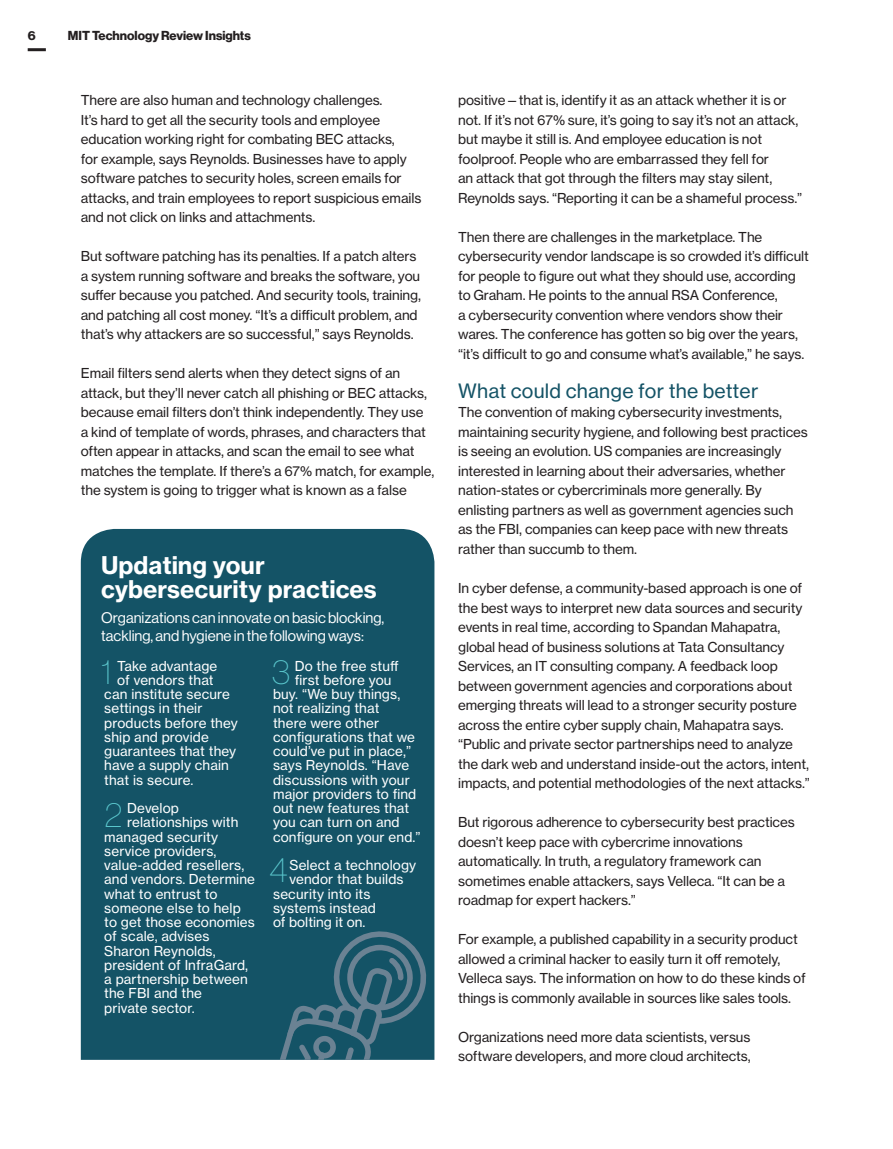
<style>
.page{position:relative;width:893px;height:1149px;background:#fff}
.page>*{position:absolute;margin:0;border:0;box-sizing:border-box;transform-origin:0 0}
.Callout{font:34.35px "N Haas Grotesk DS Std 25 Th";color:#5ac6cc}
.Key_Takeaways_Head{font:24px/24px "N Haas Grotesk TX Std 75 Bd";color:#fff}
.Feature_Subhead{font:19.5px "N Haas Grotesk TX Std 55 Rg";letter-spacing:.01em;color:#145366}
.Insights_cover_deck{font:15px/18px "N Haas Grotesk DS Std 55 Rg";color:#fff}
.Feature_Text_w_o_ind{font:13.5px/19.5px "N Haas Grotesk TX Std 55 Rg";letter-spacing:-.01em;color:#231f20}
.Key_Takeaways{font:13.5px "N Haas Grotesk TX Std 55 Rg";letter-spacing:.01em;color:#fff}
.t1{font:12.75px "N Haas Grotesk DS Std 75 Bd";color:#231f20}
</style>
<div class="page">
<hr style="left:28px;top:48px;width:18px;height:3px;background:#231f20">
<div style="left:81px;top:529px;width:353px;height:530px;background:#145366"></div>
<svg style="left:272px;top:926px;width:158px;height:133px;background:#285e70"></svg>
<p class="t1" style="left:28px;top:28px;width:9px">6</p>
<p class="t1" style="left:68px;top:28px;width:184px">MIT Technology Review Insights</p>
<p class="Feature_Text_w_o_ind" style="left:81px;top:90px;width:342px">There are also human and technology challenges.<br>It’s hard to get all the security tools and employee education working right for combating BEC attacks,<br>for example, says Reynolds. Businesses have to apply software patches to security holes, screen emails for attacks, and train employees to report suspicious emails and not click on links and attachments.</p>
<p class="Feature_Text_w_o_ind" style="left:81px;top:246px;width:342px">But software patching has its penalties. If a patch alters a system running software and breaks the software, you suffer because you patched. And security tools, training, and patching all cost money. “It’s a difficult problem, and that’s why attackers are so successful,” says Reynolds.</p>
<p class="Feature_Text_w_o_ind" style="left:81px;top:363px;width:355px">Email filters send alerts when they detect signs of an attack, but they’ll never catch all phishing or BEC attacks, because email filters don’t think independently. They use a kind of template of words, phrases, and characters that often appear in attacks, and scan the email to see what matches the template. If there’s a 67% match, for example, the system is going to trigger what is known as a false</p>
<p class="Key_Takeaways_Head" style="left:101px;top:553px;width:277px">Updating your cybersecurity practices</p>
<p class="Insights_cover_deck" style="left:101px;top:608px;width:285px">Organizations can innovate on basic blocking, tackling, and hygiene in the following ways:</p>
<p class="Key_Takeaways" style="left:117px;top:657px;width:102px">Take advantage</p>
<p class="Key_Takeaways" style="left:117px;top:671px;width:98px">of vendors that</p>
<p class="Key_Takeaways" style="left:104px;top:685px;width:127px">can institute secure</p>
<p class="Key_Takeaways" style="left:104px;top:700px;width:100px">settings in their</p>
<p class="Key_Takeaways" style="left:104px;top:714px;width:135px">products before they</p>
<p class="Key_Takeaways" style="left:104px;top:728px;width:106px">ship and provide</p>
<p class="Key_Takeaways" style="left:104px;top:742px;width:134px">guarantees that they</p>
<p class="Key_Takeaways" style="left:104px;top:756px;width:126px">have a supply chain</p>
<p class="Key_Takeaways" style="left:104px;top:771px;width:91px">that is secure.</p>
<p class="Key_Takeaways" style="left:127px;top:799px;width:53px">Develop</p>
<p class="Key_Takeaways" style="left:127px;top:813px;width:113px">relationships with</p>
<p class="Key_Takeaways" style="left:104px;top:828px;width:115px">managed security</p>
<p class="Key_Takeaways" style="left:104px;top:842px;width:114px">service providers,</p>
<p class="Key_Takeaways" style="left:104px;top:856px;width:142px">value-added resellers,</p>
<p class="Key_Takeaways" style="left:104px;top:870px;width:152px">and vendors. Determine</p>
<p class="Key_Takeaways" style="left:104px;top:885px;width:115px">what to entrust to</p>
<p class="Key_Takeaways" style="left:104px;top:899px;width:138px">someone else to help</p>
<p class="Key_Takeaways" style="left:104px;top:913px;width:152px">to get those economies</p>
<p class="Key_Takeaways" style="left:104px;top:927px;width:107px">of scale, advises</p>
<p class="Key_Takeaways" style="left:104px;top:942px;width:113px">Sharon Reynolds,</p>
<p class="Key_Takeaways" style="left:104px;top:956px;width:145px">president of InfraGard,</p>
<p class="Key_Takeaways" style="left:104px;top:970px;width:145px">a partnership between</p>
<p class="Key_Takeaways" style="left:104px;top:984px;width:99px">the FBI and the</p>
<p class="Key_Takeaways" style="left:104px;top:998px;width:92px">private sector.</p>
<p class="Callout" style="left:272px;top:652px;width:20px">3</p>
<p class="Key_Takeaways" style="left:295px;top:657px;width:105px">Do the free stuff</p>
<p class="Key_Takeaways" style="left:295px;top:671px;width:98px">first before you</p>
<p class="Key_Takeaways" style="left:273px;top:685px;width:129px">buy. “We buy things,</p>
<p class="Key_Takeaways" style="left:273px;top:700px;width:108px">not realizing that</p>
<p class="Key_Takeaways" style="left:273px;top:714px;width:108px">there were other</p>
<p class="Key_Takeaways" style="left:273px;top:728px;width:143px">configurations that we</p>
<p class="Key_Takeaways" style="left:273px;top:742px;width:140px">could’ve put in place,”</p>
<p class="Key_Takeaways" style="left:273px;top:756px;width:138px">says Reynolds. “Have</p>
<p class="Key_Takeaways" style="left:273px;top:771px;width:138px">discussions with your</p>
<p class="Key_Takeaways" style="left:273px;top:785px;width:145px">major providers to find</p>
<p class="Key_Takeaways" style="left:273px;top:799px;width:138px">out new features that</p>
<p class="Key_Takeaways" style="left:273px;top:813px;width:128px">you can turn on and</p>
<p class="Key_Takeaways" style="left:273px;top:828px;width:149px">configure on your end.”</p>
<p class="Key_Takeaways" style="left:289px;top:856px;width:128px">Select a technology</p>
<p class="Key_Takeaways" style="left:289px;top:870px;width:116px">vendor that builds</p>
<p class="Key_Takeaways" style="left:273px;top:885px;width:99px">security into its</p>
<p class="Key_Takeaways" style="left:273px;top:899px;width:104px">systems instead</p>
<p class="Key_Takeaways" style="left:273px;top:913px;width:94px">of bolting it on.</p>
<p class="Callout" style="left:101px;top:653px;width:12px">1</p>
<p class="Callout" style="left:105px;top:795px;width:19px">2</p>
<p class="Callout" style="left:269px;top:850px;width:20px">4</p>
<p class="Feature_Text_w_o_ind" style="left:458px;top:90px;width:346px">positive—that is, identify it as an attack whether it is or not. If it’s not 67% sure, it’s going to say it’s not an attack, but maybe it still is. And employee education is not foolproof. People who are embarrassed they fell for<br>an attack that got through the filters may stay silent, Reynolds says. “Reporting it can be a shameful process.”</p>
<p class="Feature_Text_w_o_ind" style="left:458px;top:227px;width:352px">Then there are challenges in the marketplace. The cybersecurity vendor landscape is so crowded it’s difficult for people to figure out what they should use, according to Graham. He points to the annual RSA Conference,<br>a cybersecurity convention where vendors show their wares. The conference has gotten so big over the years, “it’s difficult to go and consume what’s available,” he says.</p>
<p class="Feature_Subhead" style="left:458px;top:378px;width:302px">What could change for the better</p>
<p class="Feature_Text_w_o_ind" style="left:458px;top:402px;width:351px">The convention of making cybersecurity investments, maintaining security hygiene, and following best practices is seeing an evolution. US companies are increasingly interested in learning about their adversaries, whether nation-states or cybercriminals more generally. By enlisting partners as well as government agencies such as the FBI, companies can keep pace with new threats rather than succumb to them.</p>
<p class="Feature_Text_w_o_ind" style="left:458px;top:578px;width:353px">In cyber defense, a community-based approach is one of the best ways to interpret new data sources and security events in real time, according to Spandan Mahapatra, global head of business solutions at Tata Consultancy Services, an IT consulting company. A feedback loop between government agencies and corporations about emerging threats will lead to a stronger security posture across the entire cyber supply chain, Mahapatra says. “Public and private sector partnerships need to analyze the dark web and understand inside-out the actors, intent, impacts, and potential methodologies of the next attacks.”</p>
<p class="Feature_Text_w_o_ind" style="left:458px;top:812px;width:338px">But rigorous adherence to cybersecurity best practices doesn’t keep pace with cybercrime innovations automatically. In truth, a regulatory framework can sometimes enable attackers, says Velleca. “It can be a roadmap for expert hackers.”</p>
<p class="Feature_Text_w_o_ind" style="left:458px;top:929px;width:349px">For example, a published capability in a security product allowed a criminal hacker to easily turn it off remotely, Velleca says. The information on how to do these kinds of things is commonly available in sources like sales tools.</p>
<p class="Feature_Text_w_o_ind" style="left:458px;top:1026px;width:294px">Organizations need more data scientists, versus software developers, and more cloud architects,</p>
</div>
